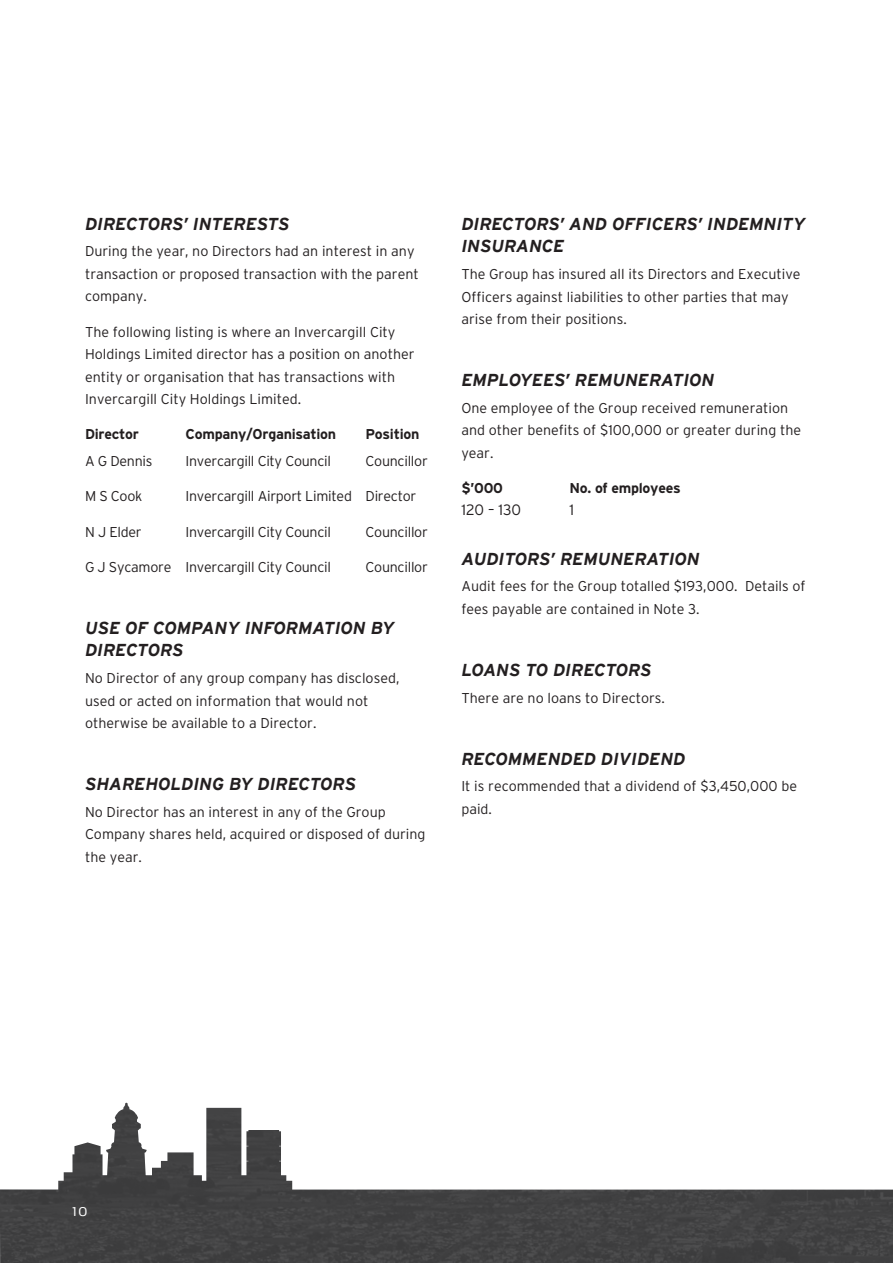
<style>
.page{position:relative;width:893px;height:1263px;background:#fff}
.page>*{position:absolute;margin:0;border:0;box-sizing:border-box;transform-origin:0 0}
.t1{font:italic 700 17.25px/22.5px "Interstate";color:#231f20}
.t2{font:300 15px "Interstate";color:#231f20}
.t3{font:300 14.25px/22.5px "Interstate";color:#231f20}
.t4{font:300 14.25px "Interstate";letter-spacing:-.02em;color:#231f20}
.t5{font:700 14.25px "Interstate";letter-spacing:-.02em;color:#231f20}
.t6{font:12px "Max LF";color:#fff}
</style>
<div class="page">
<img style="left:0;top:1103px;width:893px;height:160px">
<p class="t1" style="left:85px;top:212px;width:119px">DIRECTORS’ INTE</p>
<p class="t1" style="left:234px;top:212px;width:24px">RESTS</p>
<p class="t3" style="left:85px;top:240px;width:335px">During the year, no Directors had an interest in any transaction or proposed transaction with the parent company.</p>
<p class="t3" style="left:85px;top:320px;width:331px">The following listing is where an Invercargill City Holdings Limited director has a position on another entity or organisation that has transactions with Invercargill City Holdings Limited.</p>
<p class="t5" style="left:85px;top:426px;width:55px">Director</p>
<p class="t5" style="left:186px;top:426px;width:152px">Company/Organisation</p>
<p class="t5" style="left:366px;top:426px;width:55px">Position</p>
<p class="t3" style="left:85px;top:450px;width:69px">A G Dennis</p>
<p class="t4" style="left:186px;top:453px;width:147px">Invercargill City Council</p>
<p class="t4" style="left:366px;top:453px;width:64px">Councillor</p>
<p class="t3" style="left:85px;top:485px;width:59px">M S Cook</p>
<p class="t4" style="left:186px;top:488px;width:232px">Invercargill Airport Limited Director</p>
<p class="t3" style="left:85px;top:520px;width:58px">N J Elder</p>
<p class="t4" style="left:186px;top:524px;width:147px">Invercargill City Council</p>
<p class="t4" style="left:366px;top:524px;width:64px">Councillor</p>
<p class="t4" style="left:85px;top:559px;width:247px">G J Sycamore Invercargill City Council</p>
<p class="t4" style="left:366px;top:559px;width:64px">Councillor</p>
<p class="t1" style="left:85px;top:616px;width:82px">USE OF COM</p>
<p class="t1" style="left:191px;top:616px;width:96px">PA NY INFORMA</p>
<p class="t1" style="left:324px;top:616px;width:72px">TION BY</p>
<p class="t1" style="left:85px;top:639px;width:100px">DIRECTORS</p>
<p class="t3" style="left:85px;top:667px;width:316px">No Director of any group company has disclosed, used or acted on information that would not otherwise be available to a Director.</p>
<p class="t1" style="left:85px;top:773px;width:14px">SHAR</p>
<p class="t1" style="left:134px;top:773px;width:223px">EHOLDING BY DIRECTORS</p>
<p class="t3" style="left:85px;top:800px;width:342px">No Director has an interest in any of the Group<br>Company shares held, acquired or disposed of during the year.</p>
<p class="t1" style="left:461px;top:212px;width:345px">DIRECTORS’ A ND OFFICERS’ INDEMNITY<br>INSURA NCE</p>
<p class="t3" style="left:461px;top:263px;width:341px">The Group has insured all its Directors and Executive<br>Officers against liabilities to other parties that may arise from their positions.</p>
<p class="t1" style="left:461px;top:369px;width:255px">EMPLOYEES’ REMUNERA TION</p>
<p class="t3" style="left:461px;top:396px;width:341px">One employee of the Group received remuneration and other benefits of $100,000 or greater during the year.</p>
<p class="t5" style="left:461px;top:480px;width:43px">$’000</p>
<p class="t5" style="left:570px;top:480px;width:113px">No. of employees</p>
<p class="t2" style="left:461px;top:502px;width:61px">120 – 130</p>
<p class="t2" style="left:569px;top:502px;width:6px">1</p>
<p class="t1" style="left:461px;top:547px;width:240px">AUDITORS’ REMUNERA TION</p>
<p class="t3" style="left:461px;top:575px;width:346px">Audit fees for the Group totalled $193,000. Details of fees payable are contained in Note 3.</p>
<p class="t1" style="left:461px;top:658px;width:12px">LOA</p>
<p class="t1" style="left:496px;top:658px;width:157px">NS TO DIRECTORS</p>
<p class="t3" style="left:461px;top:686px;width:205px">There are no loans to Directors.</p>
<p class="t1" style="left:461px;top:747px;width:49px">RECOMM</p>
<p class="t1" style="left:537px;top:747px;width:150px">ENDED DIVIDEND</p>
<p class="t3" style="left:461px;top:775px;width:337px">It is recommended that a dividend of $3,450,000 be paid.</p>
<p class="t6" style="left:72px;top:1204px;width:16px">10</p>
</div>
